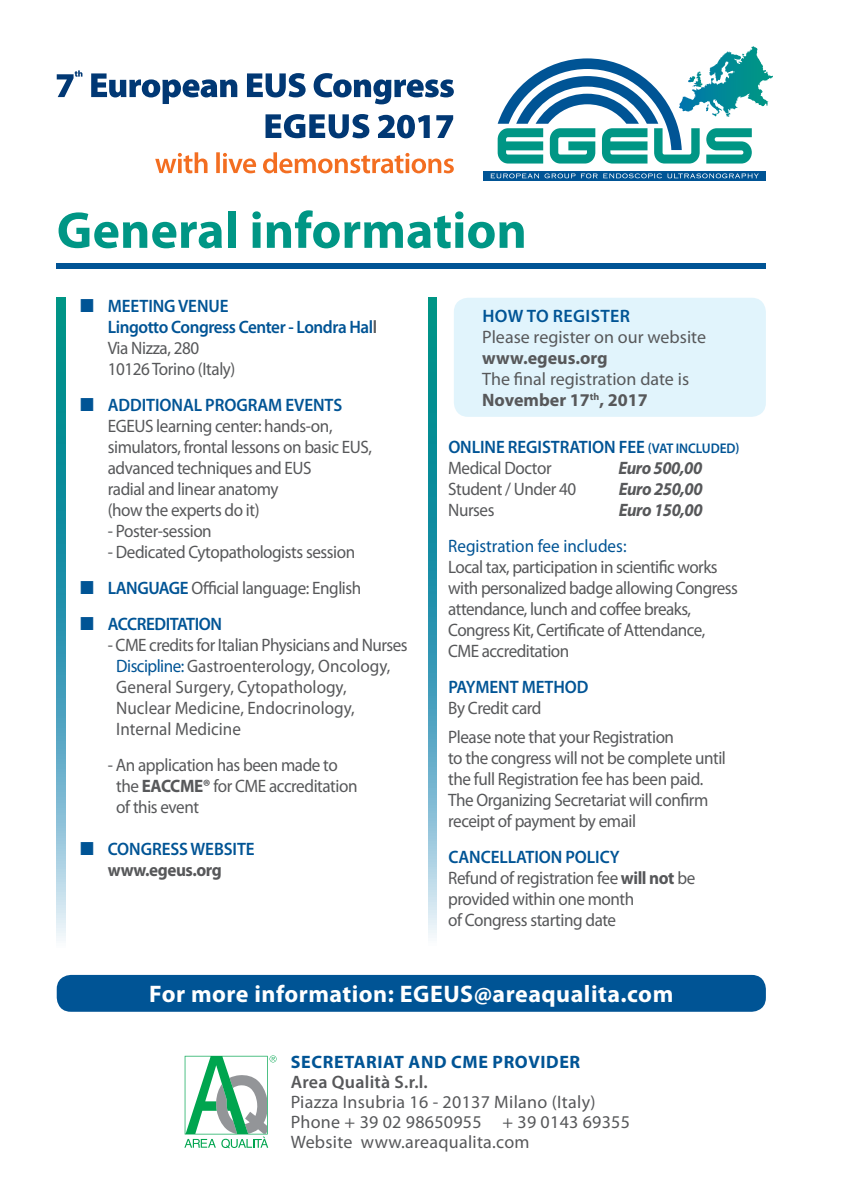
<style>
.page{position:relative;width:851px;height:1191px;background:#fff}
.page>*{position:absolute;margin:0;border:0;box-sizing:border-box;transform-origin:0 0}
.t1{font:700 52px "Myriad Pro";color:#009685}
.t2{font:700 24px "Myriad Pro";letter-spacing:.02em;color:#fff}
.t3{font:18px/21px "Myriad Pro";letter-spacing:-.025em;color:#57585a;scale:.95 1}
.t4{font:18px/21px "Myriad Pro";color:#57585a;scale:.95 1}
.t5{font:18px/20px "Myriad Pro";letter-spacing:.015em;color:#57585a}
.t6{font:600 18px "Myriad Pro";letter-spacing:-.005em;color:#005495;scale:.95 1}
.t7{font:600 18px/21px "Myriad Pro";letter-spacing:-.025em;color:#005495;scale:.95 1}
.t8{font:18px/21px "Myriad Pro";color:#57585a}
.t9{font:italic 700 18px "Myriad Pro";letter-spacing:-.025em;color:#57585a;scale:.95 1}
.t10{font:700 18px "Myriad Pro";letter-spacing:.035em;color:#005495}
.t11{font:18px "Myriad Pro";color:#005495;scale:.95 1}
.t12{font:600 18px "Myriad Pro";letter-spacing:.015em;color:#57585a}
.t13{font:700 18px "Myriad Pro";letter-spacing:-.025em;color:#57585a;scale:.95 1}
.t14{font:600 18px "Myriad Pro";letter-spacing:.02em;color:#005495}
.t15{font:700 18px "Myriad Pro";letter-spacing:-.005em;color:#57585a}
.t16{font:600 14px "Myriad Pro";color:#005495;scale:.95 1}
.s1{color:#57585a}
.s2{font-weight:400;color:#57585a}
.s3{font-weight:600;color:#005495}
.s4{color:#005495}
.s5{font-weight:700}
.s6{font-size:14px}
</style>
<div class="page">
<div style="left:454px;top:298px;width:311px;height:119px;background:#e1f4fc;border-radius:14px"></div>
<div style="left:57px;top:263px;width:708px;height:6px;background:#005495"></div>
<svg style="left:184px;top:1055px;width:92px;height:93px"></svg>
<svg style="left:57px;top:298px;width:8px;height:643px;background:#42a3b4"></svg>
<svg style="left:428px;top:298px;width:9px;height:640px;background:#42a3b4"></svg>
<svg style="left:483px;top:171px;width:282px;height:9px"></svg>
<svg style="left:490px;top:173px;width:107px;height:5px"></svg>
<svg style="left:603px;top:173px;width:155px;height:5px"></svg>
<svg style="left:497px;top:46px;width:256px;height:117px"></svg>
<div style="left:57px;top:975px;width:708px;height:36px;background:#005495;border-radius:14px"></div>
<svg style="left:155px;top:152px;width:299px;height:21px"></svg>
<svg style="left:265px;top:114px;width:188px;height:24px"></svg>
<svg style="left:57px;top:70px;width:397px;height:34px"></svg>
<h1 class="t1" style="left:57px;top:196px;width:471px">General information</h1>
<p class="t7" style="left:108px;top:295px;width:285px">MEETING VENUE<br>Lingotto Congress Center - Londra Hal<span class="s1">l<br></span><span class="s2">Via Nizza, 280<br>10126 Torino (Italy)</span></p>
<p class="t6" style="left:108px;top:393px;width:248px">ADDITIONAL PROGRAM EVENTS</p>
<p class="t3" style="left:108px;top:415px;width:279px">EGEUS learning center: hands-on, simulators, frontal lessons on basic EUS, advanced techniques and EUS<br>radial and linear anatomy<br>(how the experts do it)</p>
<p class="t3" style="left:108px;top:520px;width:111px">- Poster-session</p>
<p class="t3" style="left:108px;top:533px;width:268px;line-height:36px">- Dedicated Cytopathologists session<br><span class="s3">LANGUAGE</span> Official language: English<br><span class="s3">ACCREDITATION</span></p>
<p class="t4" style="left:116px;top:634px;width:308px;text-indent:-8px">- CME credits for Italian Physicians and Nurses <span class="s4">Discipline:</span> Gastroenterology, Oncology, General Surgery, Cytopathology,<br>Nuclear Medicine, Endocrinology, Internal Medicine</p>
<p class="t3" style="left:116px;top:754px;width:235px;text-indent:-8px">- An application has been made to the <span class="s5">EACCME</span></p>
<p class="t3" style="left:203px;top:775px;width:164px"><span class="s5">®</span> for CME accreditation</p>
<p class="t3" style="left:116px;top:796px;width:89px">of this event</p>
<p class="t6" style="left:97px;top:837px;width:12px">congress</p>
<p class="t6" style="left:190px;top:837px;width:44px">website</p>
<p class="t13" style="left:108px;top:858px;width:122px">www.egeus.org</p>
<p class="t14" style="left:482px;top:304px;width:149px">HOW TO REGISTER</p>
<p class="t8" style="left:482px;top:326px;width:225px">Please register on our website</p>
<p class="t15" style="left:482px;top:346px;width:127px">www.egeus.org</p>
<p class="t8" style="left:482px;top:368px;width:208px">The final registration date is<br><span class="s5">November 17</span><sup>th</sup><span class="s5">, 2017</span></p>
<p class="t6" style="left:448px;top:435px;width:248px">ONLINE REGISTRATION FEE <span class="s6">(VAT included</span></p>
<p class="t16" style="left:735px;top:439px;width:6px">)</p>
<p class="t3" style="left:448px;top:457px;width:110px">Medical Doctor</p>
<p class="t9" style="left:618px;top:456px;width:90px">Euro 500,00</p>
<p class="t3" style="left:448px;top:478px;width:136px">Student / Under 40</p>
<p class="t9" style="left:618px;top:477px;width:90px">Euro 250,00</p>
<p class="t3" style="left:448px;top:499px;width:50px">Nurses</p>
<p class="t9" style="left:618px;top:498px;width:90px">Euro 150,00</p>
<p class="t11" style="left:448px;top:535px;width:189px">Registration fee includes:</p>
<p class="t3" style="left:448px;top:556px;width:306px">Local tax, participation in scientific works with personalized badge allowing Congress attendance, lunch and coffee breaks, Congress Kit, Certificate of Attendance, CME accreditation</p>
<p class="t6" style="left:448px;top:675px;width:149px">PAYMENT METHOD</p>
<p class="t3" style="left:448px;top:693px;width:239px;line-height:29px">By Credit card<br>Please note that your Registration</p>
<p class="t3" style="left:448px;top:747px;width:294px">to the congress will not be complete until the full Registration fee has been paid.<br>The Organizing Secretariat will confirm receipt of payment by email</p>
<p class="t3" style="left:448px;top:846px;width:261px"><span class="s3">CANCELLATION POLICY<br></span>Refund of registration fee <span class="s5">will not</span> be provided within one month<br>of Congress starting date</p>
<h2 class="t2" style="left:149px;top:978px;width:525px">For more information: EGEUS@areaqualita.com</h2>
<p class="t10" style="left:291px;top:1050px;width:291px">secretariat and cme provider</p>
<p class="t12" style="left:291px;top:1071px;width:139px">Area Qualità S.r.l.</p>
<p class="t5" style="left:291px;top:1092px;width:341px">Piazza Insubria 16 - 20137 Milano (Italy)<br>Phone + 39 02 98650955 + 39 0143 69355<br>Website www.areaqualita.com</p>
</div>
